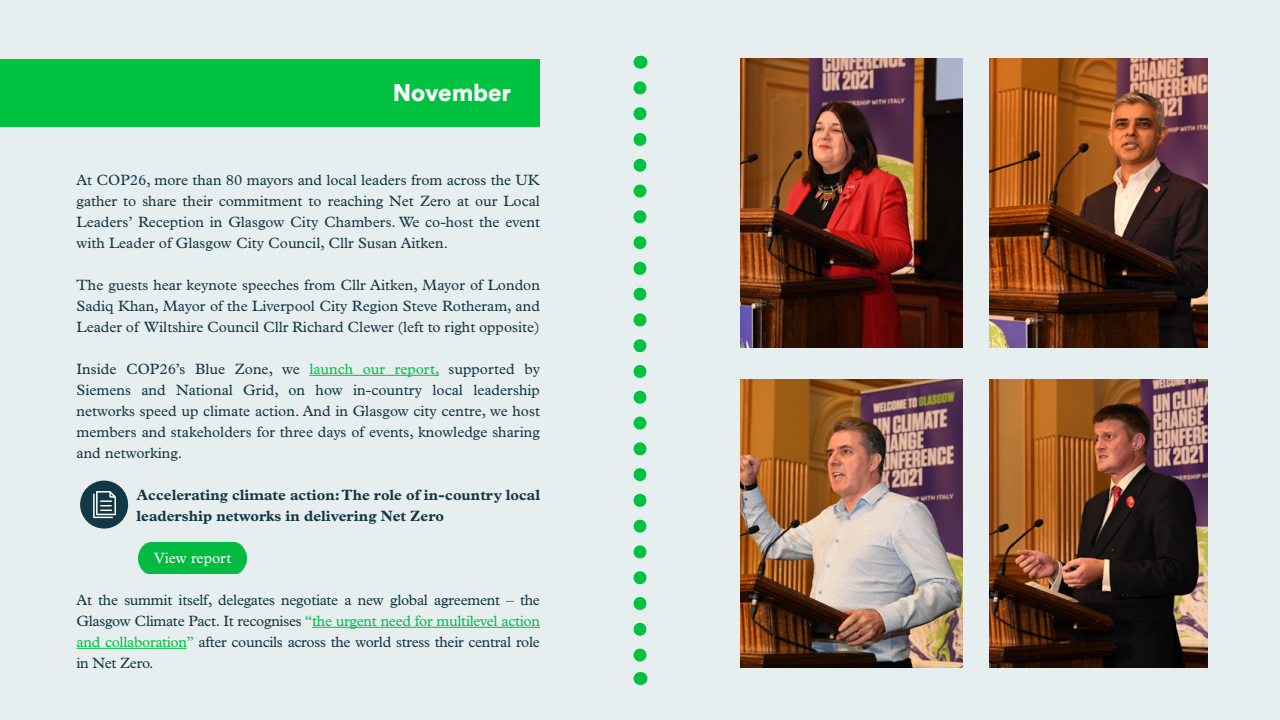
<style>
.page{position:relative;width:1280px;height:720px;background:#e7eef0}
.page>*{position:absolute;margin:0;border:0;box-sizing:border-box;transform-origin:0 0}
.t1{font:900 24px "Circular";color:#fff}
.t2{font:15px/21px "Plantin";color:#123845;text-align:justify}
.t3{font:700 15px/21px "Plantin MT Pro";color:#123845}
.t4{font:15px "Plantin";color:#fff}
.s1{color:#00c240}
</style>
<div class="page">
<img style="left:990px;top:380px;width:218px;height:288px">
<svg style="left:634px;top:88px;width:12px;height:574px"></svg>
<svg style="left:640px;top:56px;width:1px;height:13px"></svg>
<svg style="left:640px;top:672px;width:1px;height:13px"></svg>
<img style="left:740px;top:380px;width:223px;height:288px">
<img style="left:740px;top:59px;width:223px;height:288px">
<img style="left:990px;top:59px;width:218px;height:288px">
<div style="left:0;top:59px;width:540px;height:68px;background:#00c240"></div>
<hr style="left:309px;top:375px;width:130px;height:1px;background:#00c240">
<hr style="left:312px;top:627px;width:228px;height:1px;background:#00c240">
<hr style="left:77px;top:648px;width:110px;height:1px;background:#00c240">
<div style="left:80px;top:481px;width:48px;height:48px;background:#123845;border-radius:50%"></div>
<svg style="left:93px;top:491px;width:23px;height:27px"></svg>
<div style="left:139px;top:542px;width:107px;height:32px;background:#01bb41"></div>
<h1 class="t1" style="left:393px;top:77px;width:120px">November</h1>
<p class="t2" style="left:77px;top:169px;width:465px">At COP26, more than 80 mayors and local leaders from across the UK gather to share their commitment to reaching Net Zero at our Local Leaders’ Reception in Glasgow City Chambers. We co-host the event with Leader of Glasgow City Council, Cllr Susan Aitken.</p>
<p class="t2" style="left:77px;top:274px;width:465px">The guests hear keynote speeches from Cllr Aitken, Mayor of London Sadiq Khan, Mayor of the Liverpool City Region Steve Rotheram, and Leader of Wiltshire Council Cllr Richard Clewer (left to right opposite)</p>
<p class="t2" style="left:77px;top:358px;width:465px">Inside COP26’s Blue Zone, we <span class="s1">launch our report,</span> supported by Siemens and National Grid, on how in-country local leadership networks speed up climate action. And in Glasgow city centre, we host members and stakeholders for three days of events, knowledge sharing and networking.</p>
<p class="t3" style="left:137px;top:484px;width:405px">Accelerating climate action: The role of in-country local leadership networks in delivering Net Zero</p>
<p class="t4" style="left:154px;top:550px;width:79px">View report</p>
<p class="t2" style="left:77px;top:589px;width:465px">At the summit itself, delegates negotiate a new global agreement – the Glasgow Climate Pact. It recognises <span class="s1">“the urgent need for multilevel action and collaboration”</span> after councils across the world stress their central role in Net Zero.</p>
</div>
